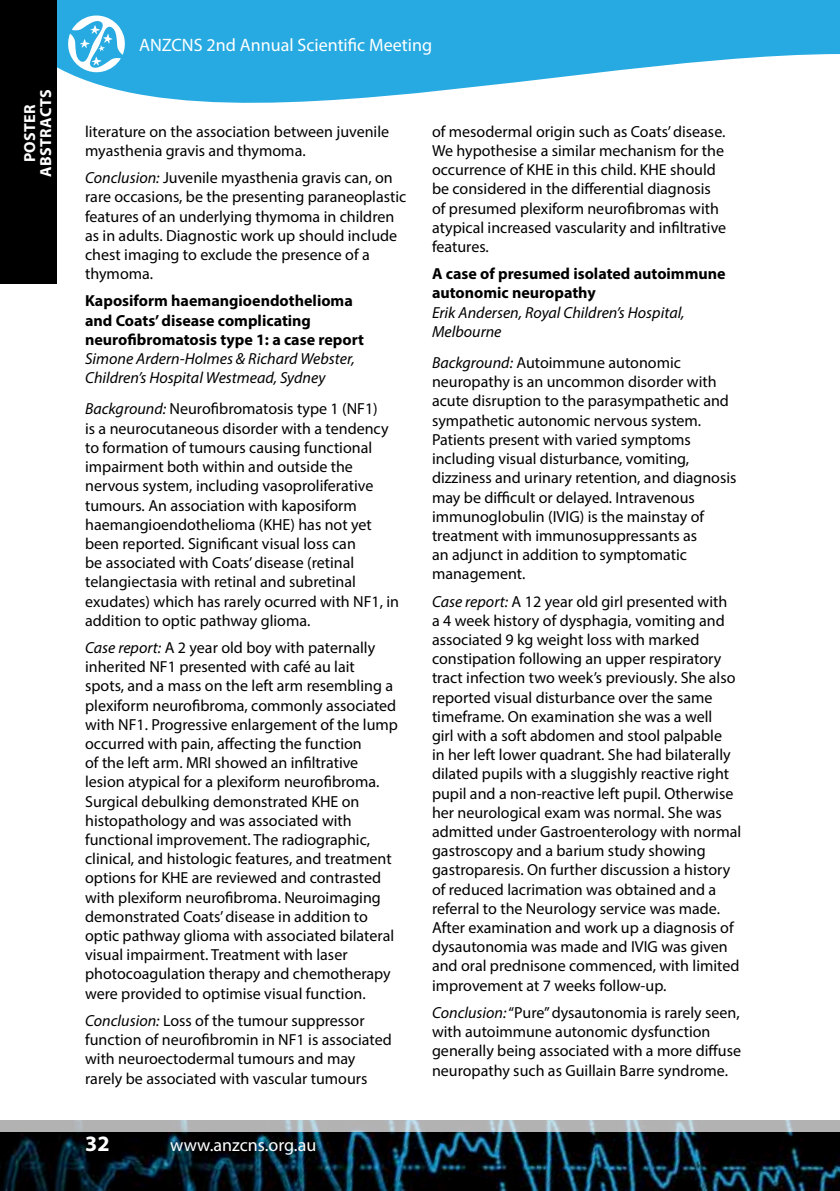
<style>
.page{position:relative;width:840px;height:1191px;background:#fff}
.page>*{position:absolute;margin:0;border:0;box-sizing:border-box;transform-origin:0 0}
.t1{font:700 22px "Myriad Pro";color:#fff}
.t2{font:18px "Myriad Pro";color:#fff}
.t3{font:16px/19.2px "Myriad Pro";color:#000}
.t4{font:700 16px/19.2px "Myriad Pro";color:#000}
.t5{font:italic 16px/19.2px "Myriad Pro";color:#000}
.t6{font:700 16px/16px "Myriad Pro";letter-spacing:.02em;color:#fff;text-align:center}
.s1{font-style:italic}
</style>
<div class="page">
<svg style="left:57px;top:0;width:782px;height:103px;fill:#27aae1"></svg>
<svg style="left:67px;top:16px;width:58px;height:56px"></svg>
<img style="left:0;top:1132px;width:839px;height:59px">
<svg style="left:0;top:1120px;width:839px;height:12px;background:#b3b5b7"></svg>
<div style="left:0;top:0;width:57px;height:283px;background:#000"></div>
<p class="t6" style="left:21px;top:177px;width:88px;rotate:-90deg">Poster abstracts</p>
<p class="t2" style="left:139px;top:34px;width:294px">ANZCNS 2nd Annual Scientific Meeting</p>
<p class="t3" style="left:85px;top:122px;width:305px">literature on the association between juvenile myasthenia gravis and thymoma.</p>
<p class="t3" style="left:85px;top:168px;width:322px"><span class="s1">Conclusion:</span> Juvenile myasthenia gravis can, on rare occasions, be the presenting paraneoplastic features of an underlying thymoma in children as in adults. Diagnostic work up should include chest imaging to exclude the presence of a thymoma.</p>
<p class="t4" style="left:85px;top:291px;width:280px">Kaposiform haemangioendothelioma and Coats’ disease complicating neurofibromatosis type 1: a case report</p>
<p class="t5" style="left:85px;top:349px;width:271px">Simone Ardern-Holmes &amp; Richard Webster,<br>Children’s Hospital Westmead, Sydney</p>
<p class="t3" style="left:85px;top:399px;width:315px"><span class="s1">Background:</span> Neurofibromatosis type 1 (NF1)<br>is a neurocutaneous disorder with a tendency to formation of tumours causing functional impairment both within and outside the nervous system, including vasoproliferative tumours. An association with kaposiform haemangioendothelioma (KHE) has not yet been reported. Significant visual loss can<br>be associated with Coats’ disease (retinal telangiectasia with retinal and subretinal exudates) which has rarely ocurred with NF1, in addition to optic pathway glioma.</p>
<p class="t3" style="left:85px;top:638px;width:314px"><span class="s1">Case report:</span> A 2 year old boy with paternally inherited NF1 presented with café au lait<br>spots, and a mass on the left arm resembling a plexiform neurofibroma, commonly associated with NF1. Progressive enlargement of the lump occurred with pain, affecting the function<br>of the left arm. MRI showed an infiltrative lesion atypical for a plexiform neurofibroma.<br>Surgical debulking demonstrated KHE on histopathology and was associated with functional improvement. The radiographic, clinical, and histologic features, and treatment options for KHE are reviewed and contrasted with plexiform neurofibroma. Neuroimaging demonstrated Coats’ disease in addition to optic pathway glioma with associated bilateral visual impairment. Treatment with laser photocoagulation therapy and chemotherapy were provided to optimise visual function.</p>
<p class="t3" style="left:85px;top:1010px;width:308px"><span class="s1">Conclusion:</span> Loss of the tumour suppressor function of neurofibromin in NF1 is associated with neuroectodermal tumours and may rarely be associated with vascular tumours</p>
<h1 class="t1" style="left:85px;top:1129px;width:26px">32</h1>
<p class="t2" style="left:170px;top:1134px;width:147px">www.anzcns.org.au</p>
<p class="t3" style="left:432px;top:122px;width:295px">of mesodermal origin such as Coats’ disease.<br>We hypothesise a similar mechanism for the occurrence of KHE in this child. KHE should be considered in the differential diagnosis of presumed plexiform neurofibromas with atypical increased vascularity and infiltrative features.</p>
<p class="t4" style="left:432px;top:264px;width:295px">A case of presumed isolated autoimmune autonomic neuropathy</p>
<p class="t5" style="left:432px;top:302px;width:254px">Erik Andersen, Royal Children’s Hospital,<br>Melbourne</p>
<p class="t3" style="left:432px;top:353px;width:306px"><span class="s1">Background:</span> Autoimmune autonomic neuropathy is an uncommon disorder with acute disruption to the parasympathetic and sympathetic autonomic nervous system.<br>Patients present with varied symptoms including visual disturbance, vomiting, dizziness and urinary retention, and diagnosis may be difficult or delayed. Intravenous immunoglobulin (IVIG) is the mainstay of treatment with immunosuppressants as<br>an adjunct in addition to symptomatic management.</p>
<p class="t3" style="left:432px;top:591px;width:310px"><span class="s1">Case report:</span> A 12 year old girl presented with<br>a 4 week history of dysphagia, vomiting and associated 9 kg weight loss with marked constipation following an upper respiratory tract infection two week’s previously. She also reported visual disturbance over the same timeframe. On examination she was a well<br>girl with a soft abdomen and stool palpable<br>in her left lower quadrant. She had bilaterally dilated pupils with a sluggishly reactive right pupil and a non-reactive left pupil. Otherwise her neurological exam was normal. She was admitted under Gastroenterology with normal gastroscopy and a barium study showing gastroparesis. On further discussion a history of reduced lacrimation was obtained and a referral to the Neurology service was made.<br>After examination and work up a diagnosis of dysautonomia was made and IVIG was given and oral prednisone commenced, with limited improvement at 7 weeks follow-up.</p>
<p class="t3" style="left:432px;top:1002px;width:310px"><span class="s1">Conclusion:</span> “Pure” dysautonomia is rarely seen, with autoimmune autonomic dysfunction generally being associated with a more diffuse neuropathy such as Guillain Barre syndrome.</p>
</div>
